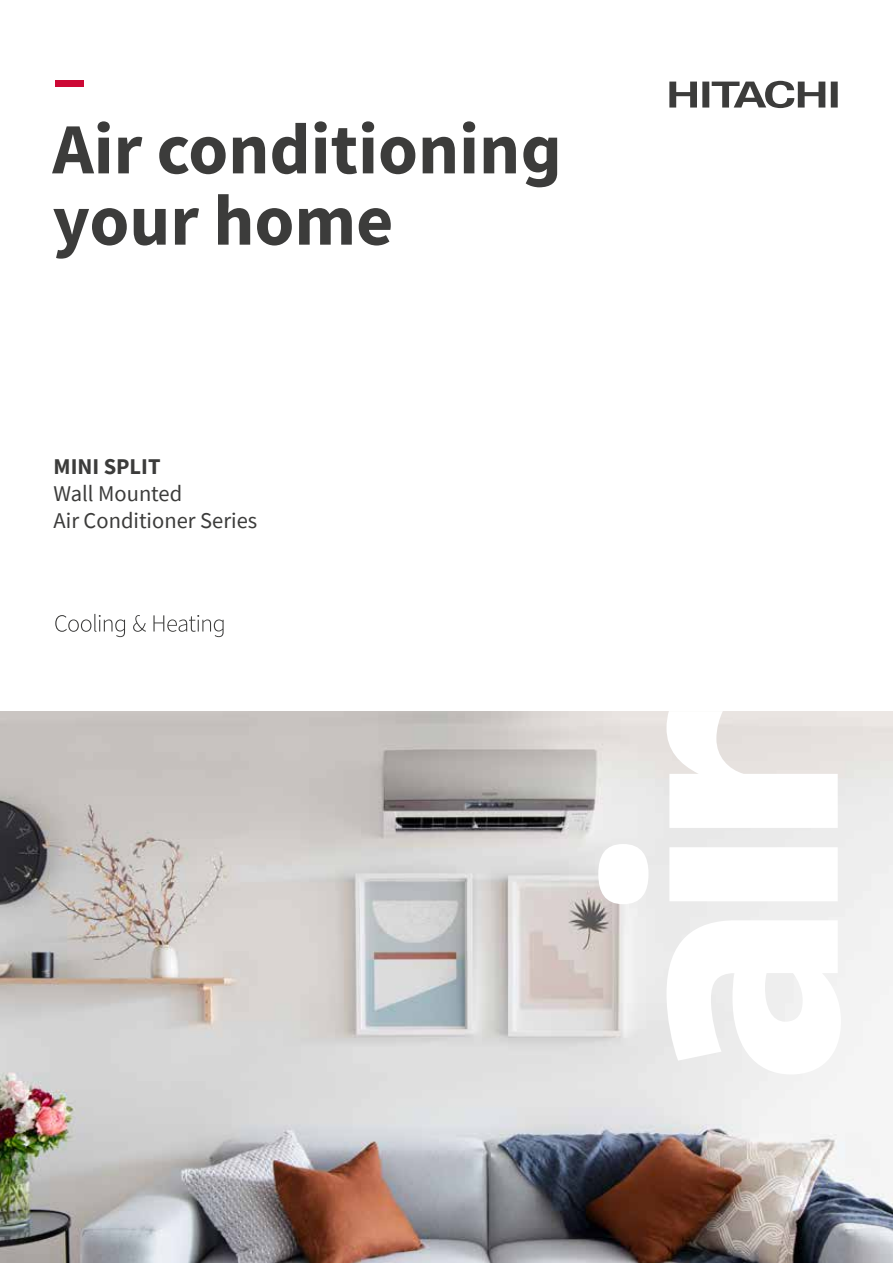
<style>
.page{position:relative;width:893px;height:1263px;background:#fff}
.page>*{position:absolute;margin:0;border:0;box-sizing:border-box;transform-origin:0 0}
.t1{font:700 72px/71.2px "Source Sans Pro";color:#3c3c3b}
.t2{font:700 72px "Source Sans Pro";color:#cc0935}
.t3{font:22.5px/27px "Source Sans Pro";color:#3c3c3b}
.t4{font:700 22.5px "Source Sans Pro";color:#3c3c3b}
</style>
<div class="page">
<img style="left:0;top:711px;width:893px;height:552px">
<svg style="left:669px;top:81px;width:169px;height:27px"></svg>
<svg style="left:666px;top:920px;width:175px;height:154px"></svg>
<svg style="left:598px;top:844px;width:240px;height:60px"></svg>
<svg style="left:666px;top:711px;width:172px;height:117px"></svg>
<svg style="left:55px;top:614px;width:169px;height:23px"></svg>
<h1 class="t2" style="left:52px;top:29px;width:36px">–</h1>
<h1 class="t1" style="left:52px;top:113px;width:511px">Air conditioning your home</h1>
<p class="t4" style="left:54px;top:451px;width:109px">MINI SPLIT</p>
<p class="t3" style="left:54px;top:479px;width:205px">Wall Mounted<br>Air Conditioner Series</p>
</div>
